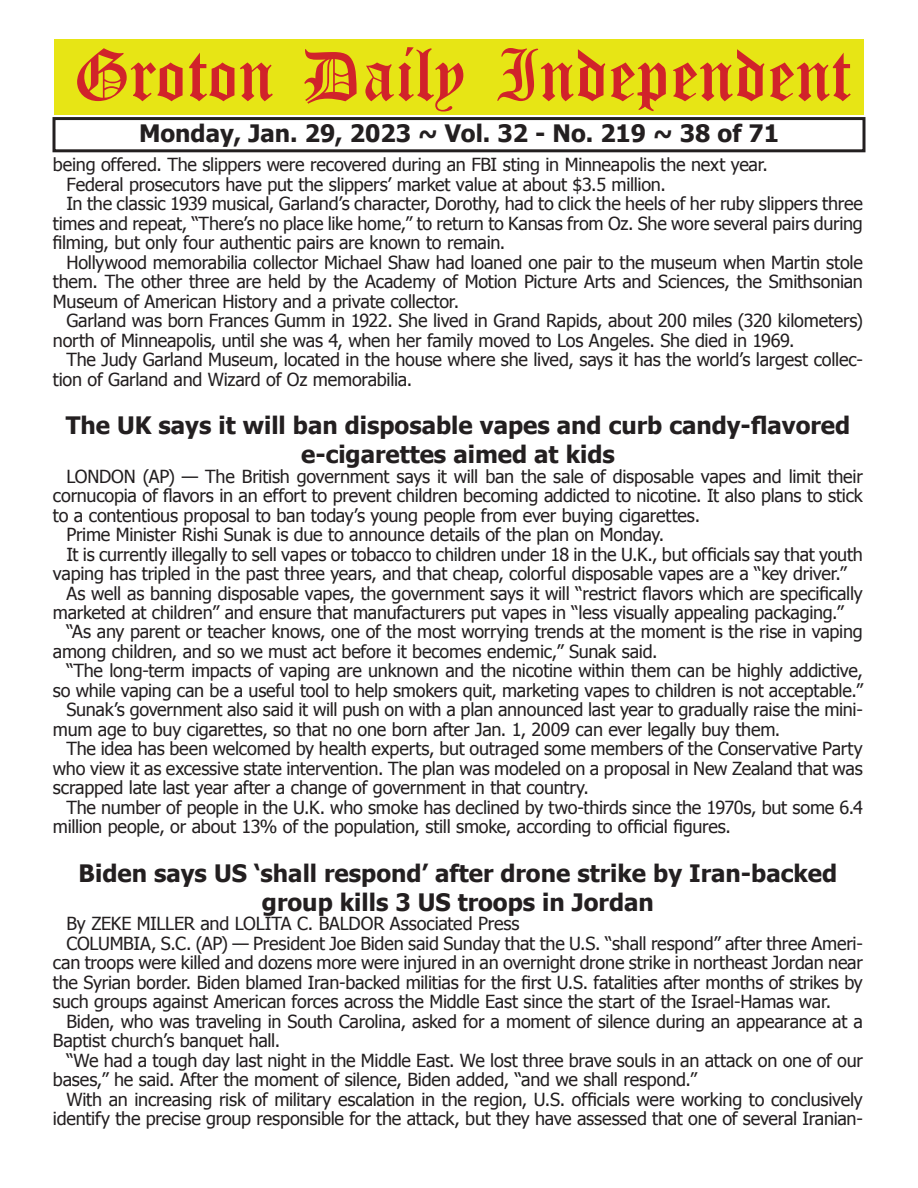
<style>
.page{position:relative;width:918px;height:1188px;background:#fff}
.page>*{position:absolute;margin:0;border:0;box-sizing:border-box;transform-origin:0 0}
.t1{font:54px "Old English Five";color:#d1232a}
.t2{font:700 24px/28.8px "Tahoma";color:#231f20;text-align:center}
.t3{font:18px "Tahoma";letter-spacing:-.01em;color:#231f20}
</style>
<div class="page">
<div style="left:52px;top:117px;width:814px;height:35px;border:3px solid #231f20"></div>
<div style="left:54px;top:40px;width:810px;height:75px;background:#e7e515"></div>
<h1 class="t1" style="left:73px;top:50px;width:779px">Groton Daily Independent</h1>
<h2 class="t2" style="left:139px;top:117px;width:642px">Monday, Jan. 29, 2023 ~ Vol. 32 - No. 219 ~ 38 of 71</h2>
<p class="t3" style="left:53px;top:153px;width:717px">being offered. The slippers were recovered during an FBI sting in Minneapolis the next year.</p>
<p class="t3" style="left:66px;top:172px;width:601px">Federal prosecutors have put the slippers’ market value at about $3.5 million.</p>
<p class="t3" style="left:66px;top:192px;width:798px">In the classic 1939 musical, Garland’s character, Dorothy, had to click the heels of her ruby slippers three</p>
<p class="t3" style="left:53px;top:211px;width:812px">times and repeat, “There’s no place like home,” to return to Kansas from Oz. She wore several pairs during</p>
<p class="t3" style="left:53px;top:231px;width:454px">filming, but only four authentic pairs are known to remain.</p>
<p class="t3" style="left:66px;top:250px;width:798px">Hollywood memorabilia collector Michael Shaw had loaned one pair to the museum when Martin stole</p>
<p class="t3" style="left:53px;top:270px;width:811px">them. The other three are held by the Academy of Motion Picture Arts and Sciences, the Smithsonian</p>
<p class="t3" style="left:53px;top:289px;width:408px">Museum of American History and a private collector.</p>
<p class="t3" style="left:66px;top:309px;width:798px">Garland was born Frances Gumm in 1922. She lived in Grand Rapids, about 200 miles (320 kilometers)</p>
<p class="t3" style="left:53px;top:328px;width:743px">north of Minneapolis, until she was 4, when her family moved to Los Angeles. She died in 1969.</p>
<p class="t3" style="left:66px;top:348px;width:798px">The Judy Garland Museum, located in the house where she lived, says it has the world’s largest collec-</p>
<p class="t3" style="left:53px;top:367px;width:361px">tion of Garland and Wizard of Oz memorabilia.</p>
<h2 class="t2" style="left:66px;top:410px;width:786px">The UK says it will ban disposable vapes and curb candy-flavored e-cigarettes aimed at kids</h2>
<p class="t3" style="left:66px;top:464px;width:798px">LONDON (AP) — The British government says it will ban the sale of disposable vapes and limit their</p>
<p class="t3" style="left:53px;top:483px;width:811px">cornucopia of flavors in an effort to prevent children becoming addicted to nicotine. It also plans to stick</p>
<p class="t3" style="left:53px;top:503px;width:649px">to a contentious proposal to ban today’s young people from ever buying cigarettes.</p>
<p class="t3" style="left:66px;top:522px;width:599px">Prime Minister Rishi Sunak is due to announce details of the plan on Monday.</p>
<p class="t3" style="left:66px;top:542px;width:798px">It is currently illegally to sell vapes or tobacco to children under 18 in the U.K., but officials say that youth</p>
<p class="t3" style="left:53px;top:561px;width:795px">vaping has tripled in the past three years, and that cheap, colorful disposable vapes are a “key driver.”</p>
<p class="t3" style="left:66px;top:581px;width:798px">As well as banning disposable vapes, the government says it will “restrict flavors which are specifically</p>
<p class="t3" style="left:53px;top:600px;width:792px">marketed at children” and ensure that manufacturers put vapes in “less visually appealing packaging.”</p>
<p class="t3" style="left:66px;top:620px;width:798px">“As any parent or teacher knows, one of the most worrying trends at the moment is the rise in vaping</p>
<p class="t3" style="left:53px;top:639px;width:606px">among children, and so we must act before it becomes endemic,” Sunak said.</p>
<p class="t3" style="left:66px;top:659px;width:798px">“The long-term impacts of vaping are unknown and the nicotine within them can be highly addictive,</p>
<p class="t3" style="left:53px;top:678px;width:811px">so while vaping can be a useful tool to help smokers quit, marketing vapes to children is not acceptable.”</p>
<p class="t3" style="left:66px;top:698px;width:798px">Sunak’s government also said it will push on with a plan announced last year to gradually raise the mini-</p>
<p class="t3" style="left:53px;top:717px;width:729px">mum age to buy cigarettes, so that no one born after Jan. 1, 2009 can ever legally buy them.</p>
<p class="t3" style="left:66px;top:737px;width:798px">The idea has been welcomed by health experts, but outraged some members of the Conservative Party</p>
<p class="t3" style="left:53px;top:756px;width:811px">who view it as excessive state intervention. The plan was modeled on a proposal in New Zealand that was</p>
<p class="t3" style="left:53px;top:776px;width:538px">scrapped late last year after a change of government in that country.</p>
<p class="t3" style="left:66px;top:795px;width:798px">The number of people in the U.K. who smoke has declined by two-thirds since the 1970s, but some 6.4</p>
<p class="t3" style="left:53px;top:815px;width:680px">million people, or about 13% of the population, still smoke, according to official figures.</p>
<h2 class="t2" style="left:79px;top:857px;width:760px">Biden says US ‘shall respond’ after drone strike by Iran-backed group kills 3 US troops in Jordan</h2>
<p class="t3" style="left:66px;top:912px;width:455px">By ZEKE MILLER and LOLITA C. BALDOR Associated Press</p>
<p class="t3" style="left:66px;top:931px;width:798px">COLUMBIA, S.C. (AP) — President Joe Biden said Sunday that the U.S. “shall respond” after three Ameri-</p>
<p class="t3" style="left:53px;top:951px;width:811px">can troops were killed and dozens more were injured in an overnight drone strike in northeast Jordan near</p>
<p class="t3" style="left:53px;top:970px;width:811px">the Syrian border. Biden blamed Iran-backed militias for the first U.S. fatalities after months of strikes by</p>
<p class="t3" style="left:53px;top:990px;width:780px">such groups against American forces across the Middle East since the start of the Israel-Hamas war.</p>
<p class="t3" style="left:66px;top:1009px;width:798px">Biden, who was traveling in South Carolina, asked for a moment of silence during an appearance at a</p>
<p class="t3" style="left:53px;top:1028px;width:229px">Baptist church’s banquet hall.</p>
<p class="t3" style="left:66px;top:1048px;width:798px">“We had a tough day last night in the Middle East. We lost three brave souls in an attack on one of our</p>
<p class="t3" style="left:53px;top:1067px;width:646px">bases,” he said. After the moment of silence, Biden added, “and we shall respond.”</p>
<p class="t3" style="left:66px;top:1087px;width:798px">With an increasing risk of military escalation in the region, U.S. officials were working to conclusively</p>
<p class="t3" style="left:53px;top:1106px;width:811px">identify the precise group responsible for the attack, but they have assessed that one of several Iranian-</p>
</div>
